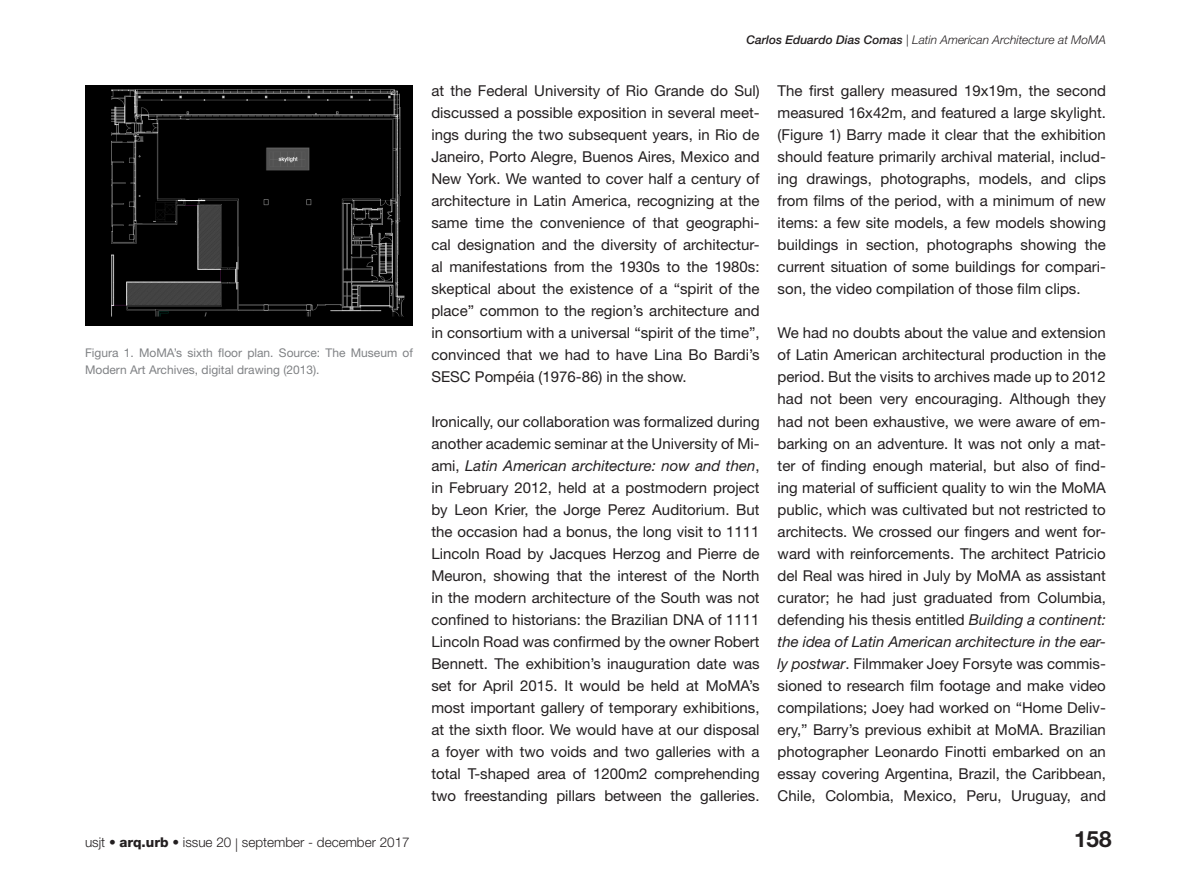
<style>
.page{position:relative;width:1191px;height:893px;background:#fff}
.page>*{position:absolute;margin:0;border:0;box-sizing:border-box;transform-origin:0 0}
.t1{font:700 22.5px "Helvetica Neue LT Std";color:#231f20}
.Texto{font:15px/22px "Helvetica Neue LT Std";color:#231f20;text-align:justify}
.t2{font:300 13.5px "Helvetica Neue LT Std";color:#231f20}
.Legenda{font:12px/16.5px "Helvetica Neue LT Std";color:#808285}
.t3{font:italic 300 12px "Helvetica Neue LT Std";color:#231f20}
.s1{font-weight:800}
.s2{font-weight:500}
.s3{font-style:italic}
</style>
<div class="page">
<img style="left:85px;top:85px;width:328px;height:240px">
<p class="Legenda" style="left:85px;top:345px;width:329px">Figura 1. MoMA’s sixth floor plan. Source: The Museum of<br>Modern Art Archives, digital drawing (2013).</p>
<p class="t2" style="left:85px;top:834px;width:326px">usjt • <span class="s1">arq.urb</span> • issue 20 | september - december 2017</p>
<p class="t3" style="left:746px;top:33px;width:361px"><span class="s2">Carlos Eduardo Dias Comas</span> | Latin American Architecture at MoMA</p>
<p class="Texto" style="left:431px;top:79px;width:330px">at the Federal University of Rio Grande do Sul) discussed a possible exposition in several meet&shy;ings during the two subsequent years, in Rio de Janeiro, Porto Alegre, Buenos Aires, Mexico and New York. We wanted to cover half a century of architecture in Latin America, recognizing at the same time the convenience of that geographi&shy;cal designation and the diversity of architectur&shy;al manifestations from the 1930s to the 1980s: skeptical about the existence of a “spirit of the place” common to the region’s architecture and in consortium with a universal “spirit of the time”, convinced that we had to have Lina Bo Bardi’s SESC Pompéia (1976-86) in the show.</p>
<p class="Texto" style="left:431px;top:410px;width:330px">Ironically, our collaboration was formalized during another academic seminar at the University of Mi&shy;ami, <span class="s3">Latin American architecture: now and then</span>, in February 2012, held at a postmodern project by Leon Krier, the Jorge Perez Auditorium. But the occasion had a bonus, the long visit to 1111<br>Lincoln Road by Jacques Herzog and Pierre de Meuron, showing that the interest of the North in the modern architecture of the South was not confined to historians: the Brazilian DNA of 1111<br>Lincoln Road was confirmed by the owner Robert Bennett. The exhibition’s inauguration date was set for April 2015. It would be held at MoMA’s most important gallery of temporary exhibitions, at the sixth floor. We would have at our disposal a foyer with two voids and two galleries with a total T-shaped area of 1200m2 comprehending two freestanding pillars between the galleries.</p>
<p class="Texto" style="left:777px;top:79px;width:330px">The first gallery measured 19x19m, the second measured 16x42m, and featured a large skylight. (Figure 1) Barry made it clear that the exhibition should feature primarily archival material, includ&shy;ing drawings, photographs, models, and clips from films of the period, with a minimum of new items: a few site models, a few models showing buildings in section, photographs showing the current situation of some buildings for compari&shy;son, the video compilation of those film clips.</p>
<p class="Texto" style="left:777px;top:322px;width:330px">We had no doubts about the value and extension of Latin American architectural production in the period. But the visits to archives made up to 2012 had not been very encouraging. Although they had not been exhaustive, we were aware of em&shy;barking on an adventure. It was not only a mat&shy;ter of finding enough material, but also of find&shy;ing material of sufficient quality to win the MoMA public, which was cultivated but not restricted to architects. We crossed our fingers and went for&shy;ward with reinforcements. The architect Patricio del Real was hired in July by MoMA as assistant curator; he had just graduated from Columbia, defending his thesis entitled <span class="s3">Building a continent: the idea of Latin American architecture in the ear&shy;ly postwar</span>. Filmmaker Joey Forsyte was commis&shy;sioned to research film footage and make video compilations; Joey had worked on “Home Deliv&shy;ery,” Barry’s previous exhibit at MoMA. Brazilian photographer Leonardo Finotti embarked on an essay covering Argentina, Brazil, the Caribbean, Chile, Colombia, Mexico, Peru, Uruguay, and</p>
<h1 class="t1" style="left:1074px;top:825px;width:39px">158</h1>
</div>
